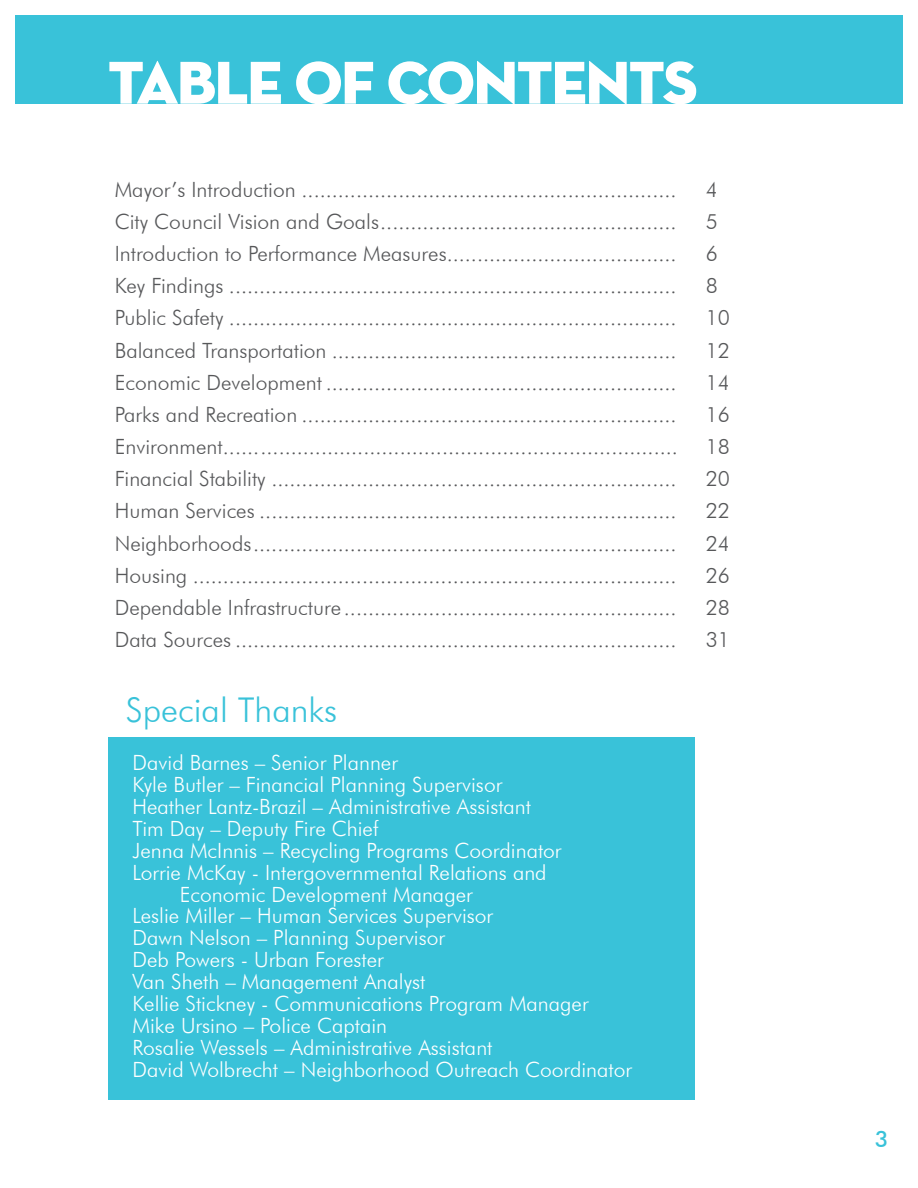
<style>
.page{position:relative;width:918px;height:1188px;background:#fff}
.page>*{position:absolute;margin:0;border:0;box-sizing:border-box;transform-origin:0 0}
.accomp_title{font:61.5px "Neutra Disp Exp Titling";letter-spacing:-.025em;color:#fff}
.accomp_title-2{font:300 34.05px "Futura BT";color:#39c2d9}
.Paragraph_Style_2{font:500 22.5px "Futura BT";color:#39c2d9}
.accomp_title-3{font:300 21px "Futura BT";color:#57585a}
.Indented{font:300 21px "Futura BT";color:#fff}
</style>
<div class="page">
<div style="left:108px;top:737px;width:586px;height:363px;background:#39c2d9"></div>
<div style="left:0;top:0;width:918px;height:104px;background:#39c2d9"></div>
<div style="left:0;top:0;width:918px;height:1188px;border:15px solid #fff"></div>
<p class="accomp_title" style="left:108px;top:44px;width:591px">TABLE OF CONTENTS</p>
<p class="accomp_title-3" style="left:115px;top:177px;width:563px">Mayor’s Introduction ..............................................................</p>
<p class="accomp_title-3" style="left:115px;top:209px;width:563px">City Council Vision and Goals.................................................</p>
<p class="accomp_title-3" style="left:115px;top:241px;width:563px">Introduction to Performance Measures......................................</p>
<p class="accomp_title-3" style="left:115px;top:273px;width:563px">Key Findings ..........................................................................</p>
<p class="accomp_title-3" style="left:115px;top:305px;width:563px">Public Safety ..........................................................................</p>
<p class="accomp_title-3" style="left:115px;top:337px;width:563px">Balanced Transportation .........................................................</p>
<p class="accomp_title-3" style="left:115px;top:370px;width:563px">Economic Development ..........................................................</p>
<p class="accomp_title-3" style="left:115px;top:402px;width:563px">Parks and Recreation ..............................................................</p>
<p class="accomp_title-3" style="left:115px;top:434px;width:565px">Environment...........................................................................</p>
<p class="accomp_title-3" style="left:115px;top:466px;width:563px">Financial Stability ...................................................................</p>
<p class="accomp_title-3" style="left:115px;top:498px;width:563px">Human Services .....................................................................</p>
<p class="accomp_title-3" style="left:115px;top:530px;width:563px">Neighborhoods......................................................................</p>
<p class="accomp_title-3" style="left:115px;top:563px;width:563px">Housing ................................................................................</p>
<p class="accomp_title-3" style="left:115px;top:595px;width:563px">Dependable Infrastructure .......................................................</p>
<p class="accomp_title-3" style="left:115px;top:627px;width:563px">Data Sources .........................................................................</p>
<p class="accomp_title-2" style="left:126px;top:689px;width:213px">Special Thanks</p>
<p class="Indented" style="left:133px;top:750px;width:267px">David Barnes – Senior Planner</p>
<p class="Indented" style="left:133px;top:772px;width:371px">Kyle Butler – Financial Planning Supervisor</p>
<p class="Indented" style="left:133px;top:794px;width:400px">Heather Lantz-Brazil – Administrative Assistant</p>
<p class="Indented" style="left:133px;top:816px;width:247px">Tim Day – Deputy Fire Chief</p>
<p class="Indented" style="left:133px;top:837px;width:431px">Jenna McInnis – Recycling Programs Coordinator</p>
<p class="Indented" style="left:133px;top:859px;width:416px">Lorrie McKay - Intergovernmental Relations and</p>
<p class="Indented" style="left:180px;top:881px;width:294px">Economic Development Manager</p>
<p class="Indented" style="left:133px;top:903px;width:362px">Leslie Miller – Human Services Supervisor</p>
<p class="Indented" style="left:133px;top:925px;width:314px">Dawn Nelson – Planning Supervisor</p>
<p class="Indented" style="left:133px;top:947px;width:253px">Deb Powers - Urban Forester</p>
<p class="Indented" style="left:133px;top:969px;width:294px">Van Sheth – Management Analyst</p>
<p class="Indented" style="left:133px;top:991px;width:458px">Kellie Stickney - Communications Program Manager</p>
<p class="Indented" style="left:133px;top:1013px;width:256px">Mike Ursino – Police Captain</p>
<p class="Indented" style="left:133px;top:1035px;width:361px">Rosalie Wessels – Administrative Assistant</p>
<p class="Indented" style="left:133px;top:1057px;width:501px">David Wolbrecht – Neighborhood Outreach Coordinator</p>
<p class="accomp_title-3" style="left:706px;top:177px;width:14px">4</p>
<p class="accomp_title-3" style="left:706px;top:209px;width:14px">5</p>
<p class="accomp_title-3" style="left:706px;top:241px;width:14px">6</p>
<p class="accomp_title-3" style="left:706px;top:273px;width:14px">8</p>
<p class="accomp_title-3" style="left:706px;top:305px;width:26px">10</p>
<p class="accomp_title-3" style="left:706px;top:337px;width:26px">12</p>
<p class="accomp_title-3" style="left:706px;top:370px;width:26px">14</p>
<p class="accomp_title-3" style="left:706px;top:402px;width:26px">16</p>
<p class="accomp_title-3" style="left:706px;top:434px;width:26px">18</p>
<p class="accomp_title-3" style="left:706px;top:466px;width:26px">20</p>
<p class="accomp_title-3" style="left:706px;top:498px;width:26px">22</p>
<p class="accomp_title-3" style="left:706px;top:530px;width:26px">24</p>
<p class="accomp_title-3" style="left:706px;top:563px;width:26px">26</p>
<p class="accomp_title-3" style="left:706px;top:595px;width:26px">28</p>
<p class="accomp_title-3" style="left:706px;top:627px;width:26px">31</p>
<p class="Paragraph_Style_2" style="left:875px;top:1126px;width:15px">3</p>
</div>
